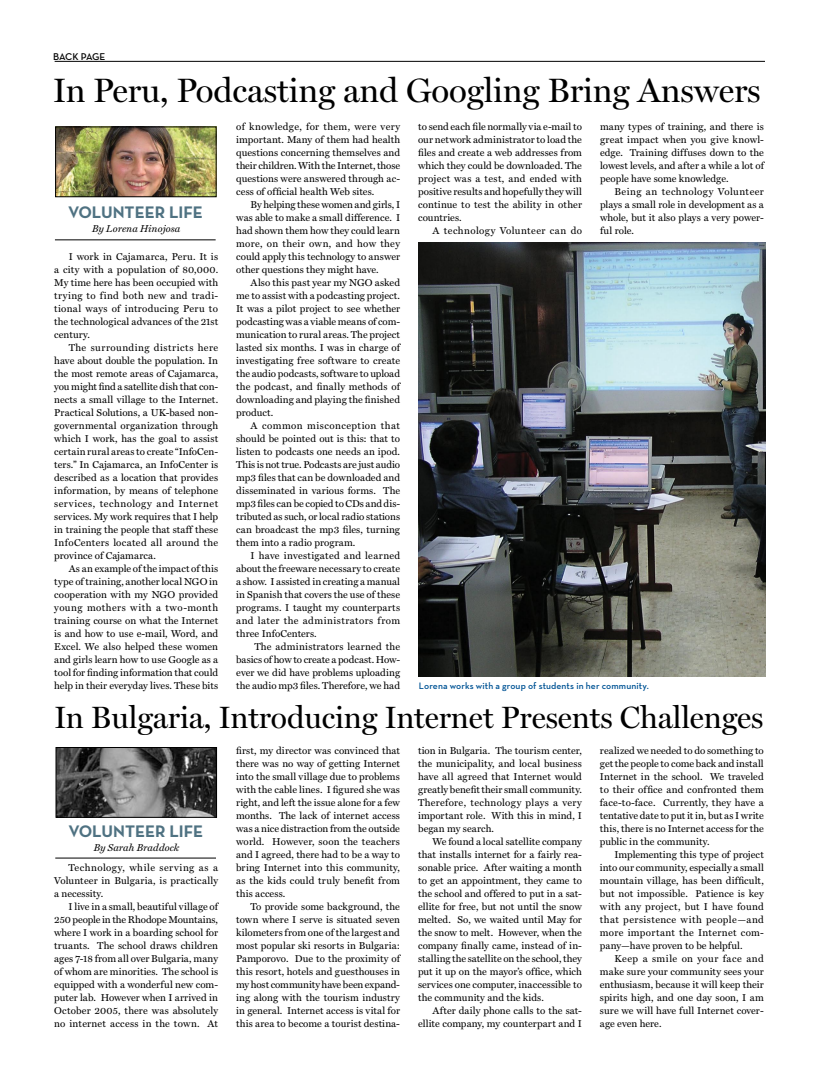
<style>
.page{position:relative;width:819px;height:1080px;background:#fff}
.page>*{position:absolute;margin:0;border:0;box-sizing:border-box;transform-origin:0 0}
.t1{font:34px "Miller Display";letter-spacing:-.005em;color:#000}
.t2{font:31px "Miller Display";letter-spacing:-.005em;color:#000}
.t3{font:700 17px "Neutra Text";color:#4f7282}
.t4{font:10px/13px "Miller Text";letter-spacing:.01em;color:#000;text-align:justify}
.t5{font:italic 10px "Miller Text";letter-spacing:.005em;color:#000}
.t6{font:10px "Miller Text";letter-spacing:.04em;color:#000}
.t7{font:600 10px "Neutra Text";letter-spacing:-.055em;color:#000}
.t8{font:600 9.5px "Neutra Text";letter-spacing:.005em;color:#005495}
.s1{font-style:italic}
</style>
<div class="page">
<hr style="left:55px;top:61px;width:710px;height:1px;background:#000">
<hr style="left:55px;top:239px;width:161px;height:1px;background:#000">
<img style="left:57px;top:128px;width:158px;height:67px">
<div style="left:55px;top:126px;width:162px;height:71px;border:1px solid #000"></div>
<hr style="left:55px;top:858px;width:161px;height:1px;background:#000">
<img style="left:58px;top:749px;width:157px;height:67px">
<div style="left:56px;top:747px;width:161px;height:71px;border:1px solid #000"></div>
<img style="left:418px;top:242px;width:348px;height:434px">
<p class="t7" style="left:53px;top:50px;width:54px">Bac k Page</p>
<h1 class="t1" style="left:53px;top:70px;width:710px">In Peru, Podcasting and Googling Bring Answers</h1>
<h3 class="t3" style="left:68px;top:201px;width:56px">VOLUNTEE</h3>
<h3 class="t3" style="left:155px;top:201px;width:47px">R LIFE</h3>
<p class="t5" style="left:92px;top:223px;width:90px">By Lorena Hinojosa</p>
<p class="t4" style="left:54px;top:250px;width:165px;text-indent:14px">I work in Cajamarca, Peru. It is a city with a population of 80,000.<br>My time here has been occupied with trying to find both new and tradi&shy;tional ways of introducing Peru to the technological advances of the 21st century.</p>
<p class="t4" style="left:54px;top:341px;width:165px;text-indent:14px">The surrounding districts here have about double the population. In the most remote areas of Cajamarca, you might find a satellite dish that con&shy;nects a small village to the Internet.<br>Practical Solutions, a UK-based non&shy;governmental organization through which I work, has the goal to assist certain rural areas to create “InfoCen&shy;ters.” In Cajamarca, an InfoCenter is described as a location that provides information, by means of telephone services, technology and Internet services. My work requires that I help in training the people that staff these InfoCenters located all around the province of Cajamarca.</p>
<p class="t4" style="left:54px;top:562px;width:165px;text-indent:14px">As an example of the impact of this type of training, another local NGO in cooperation with my NGO provided young mothers with a two-month training course on what the Internet is and how to use e-mail, Word, and Excel. We also helped these women and girls learn how to use Google as a tool for finding information that could help in their everyday lives. These bits</p>
<p class="t4" style="left:236px;top:120px;width:165px">of knowledge, for them, were very important. Many of them had health questions concerning themselves and their children. With the Internet, those questions were answered through ac&shy;cess of official health Web sites.</p>
<p class="t4" style="left:236px;top:198px;width:165px;text-indent:14px">By helping these women and girls, I was able to make a small difference. I had shown them how they could learn more, on their own, and how they could apply this technology to answer other questions they might have.</p>
<p class="t4" style="left:236px;top:276px;width:165px;text-indent:14px">Also this past year my NGO asked me to assist with a podcasting project.<br>It was a pilot project to see whether podcasting was a viable means of com&shy;munication to rural areas. The project lasted six months. I was in charge of investigating free software to create the audio podcasts, software to upload the podcast, and finally methods of downloading and playing the finished product.</p>
<p class="t4" style="left:236px;top:419px;width:165px;text-indent:14px">A common misconception that should be pointed out is this: that to listen to podcasts one needs an ipod.<br>This is not true. Podcasts are just audio mp3 files that can be downloaded and disseminated in various forms. The mp3 files can be copied to CDs and dis&shy;tributed as such, or local radio stations can broadcast the mp3 files, turning them into a radio program.</p>
<p class="t4" style="left:236px;top:549px;width:165px;text-indent:14px">I have investigated and learned about the freeware necessary to create a show. I assisted in creating a manual in Spanish that covers the use of these programs. I taught my counterparts and later the administrators from three InfoCenters.</p>
<p class="t4" style="left:236px;top:640px;width:165px;text-indent:18px">The administrators learned the basics of how to create a podcast. How&shy;ever we did have problems uploading the audio mp3 files. Therefore, we had</p>
<p class="t4" style="left:418px;top:120px;width:165px">to send each file normally via e-mail to our network administrator to load the files and create a web addresses from which they could be downloaded. The project was a test, and ended with positive results and hopefully they will continue to test the ability in other countries.</p>
<p class="t6" style="left:433px;top:225px;width:151px">A technology Volunteer can do</p>
<p class="t4" style="left:600px;top:120px;width:165px">many types of training, and there is great impact when you give knowl&shy;edge. Training diffuses down to the lowest levels, and after a while a lot of people have some knowledge.</p>
<p class="t4" style="left:600px;top:185px;width:165px;text-indent:14px">Being an technology Volunteer plays a small role in development as a whole, but it also plays a very power&shy;ful role.</p>
<p class="t8" style="left:419px;top:680px;width:231px">Lorena works with a group of students in her community.</p>
<h2 class="t2" style="left:54px;top:699px;width:711px">In Bulgaria, Introducing Internet Presents Challenges</h2>
<h3 class="t3" style="left:68px;top:820px;width:56px">VOLUNTEE</h3>
<h3 class="t3" style="left:155px;top:820px;width:47px">R LIFE</h3>
<p class="t5" style="left:94px;top:842px;width:87px">By Sarah Braddock</p>
<p class="t4" style="left:54px;top:861px;width:165px;text-indent:14px">Technology, while serving as a Volunteer in Bulgaria, is practically a necessity.</p>
<p class="t4" style="left:54px;top:900px;width:165px;text-indent:14px">I live in a small, beautiful village of 250 people in the Rhodope Mountains, where I work in a boarding school for truants. The school draws children ages 7-18 from all over Bulgaria, many of whom are minorities. The school is equipped with a wonderful new com&shy;puter lab. However when I arrived in October 2005, there was absolutely no internet access in the town. At</p>
<p class="t4" style="left:236px;top:744px;width:165px">first, my director was convinced that there was no way of getting Internet into the small village due to problems with the cable lines. I figured she was right, and left the issue alone for a few months. The lack of internet access was a nice distraction from the outside world. However, soon the teachers and I agreed, there had to be a way to bring Internet into this community, as the kids could truly benefit from this access.</p>
<p class="t4" style="left:236px;top:900px;width:165px;text-indent:14px">To provide some background, the town where I serve is situated seven kilometers from one of the largest and most popular ski resorts in Bulgaria:<br>Pamporovo. Due to the proximity of this resort, hotels and guesthouses in my host community have been expand&shy;ing along with the tourism industry in general. Internet access is vital for this area to become a tourist destina-</p>
<p class="t4" style="left:418px;top:744px;width:165px">tion in Bulgaria. The tourism center, the municipality, and local business have all agreed that Internet would greatly benefit their small community.<br>Therefore, technology plays a very important role. With this in mind, I began my search.</p>
<p class="t4" style="left:418px;top:835px;width:165px;text-indent:14px">We found a local satellite company that installs internet for a fairly rea&shy;sonable price. After waiting a month to get an appointment, they came to the school and offered to put in a sat&shy;ellite for free, but not until the snow melted. So, we waited until May for the snow to melt. However, when the company finally came, instead of in&shy;stalling the satellite on the school, they put it up on the mayor’s office, which services one computer, inaccessible to the community and the kids.</p>
<p class="t4" style="left:418px;top:1004px;width:165px;text-align:right">After daily phone calls to the sat&shy;ellite company, my counterpart and I</p>
<p class="t4" style="left:600px;top:744px;width:165px">realized we needed to do something to get the people to come back and install Internet in the school. We traveled to their office and confronted them face-to-face. Currently, they have a tentative date to put it in, but as I write this, there is no Internet access for the public in the community.</p>
<p class="t4" style="left:600px;top:848px;width:165px;text-indent:14px">Implementing this type of project into our community, especially a small mountain village, has been difficult, but not impossible. Patience is key with any project, but I have found that persistence with people<span class="s1">—</span>and more important the Internet com&shy;pany<span class="s1">—</span>have proven to be helpful.</p>
<p class="t4" style="left:600px;top:952px;width:165px;text-indent:14px">Keep a smile on your face and make sure your community sees your enthusiasm, because it will keep their spirits high, and one day soon, I am sure we will have full Internet cover&shy;age even here.</p>
</div>
